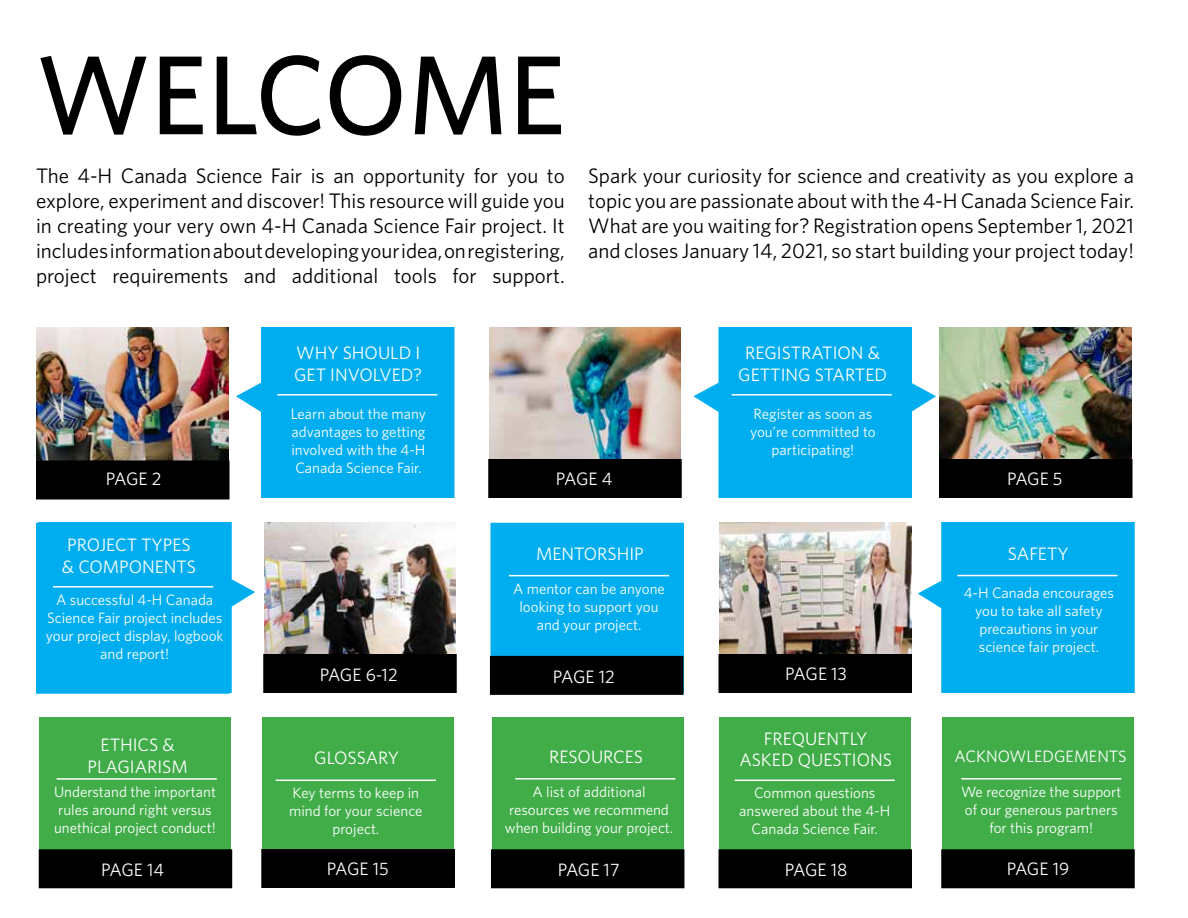
<style>
.page{position:relative;width:1188px;height:918px;background:#fff}
.page>*{position:absolute;margin:0;border:0;box-sizing:border-box;transform-origin:0 0}
.t1{font:500 112.5px "Whitney";color:#000}
.t2{font:21px/25.2px "Whitney";color:#000;text-align:justify}
.t3{font:18px/21.6px "Whitney";color:#fff;text-align:center}
.t4{font:16.5px "Whitney";color:#fff}
.t5{font:15px/18px "Whitney";color:#fff;text-align:center}
</style>
<div class="page">
<div style="left:490px;top:523px;width:194px;height:171px;background:#00aeef;border:2px solid #00aeef"></div>
<img style="left:37px;top:328px;width:192px;height:132px">
<div style="left:719px;top:718px;width:192px;height:169px;background:#41ad49"></div>
<div style="left:262px;top:718px;width:192px;height:169px;background:#41ad49"></div>
<div style="left:718px;top:327px;width:194px;height:171px;background:#00aeef"></div>
<svg style="left:693px;top:381px;width:28px;height:33px"></svg>
<img style="left:489px;top:328px;width:192px;height:131px">
<img style="left:940px;top:328px;width:192px;height:131px">
<img style="left:264px;top:523px;width:192px;height:131px">
<img style="left:719px;top:523px;width:192px;height:131px">
<div style="left:941px;top:522px;width:194px;height:171px;background:#00aeef;border:2px solid #00aeef"></div>
<div style="left:39px;top:718px;width:192px;height:169px;background:#41ad49"></div>
<div style="left:492px;top:718px;width:192px;height:169px;background:#41ad49"></div>
<div style="left:942px;top:718px;width:192px;height:169px;background:#41ad49"></div>
<div style="left:37px;top:461px;width:192px;height:38px;background:#000"></div>
<div style="left:36px;top:460px;width:194px;height:40px;border:2px solid #000"></div>
<div style="left:489px;top:460px;width:192px;height:37px;background:#000"></div>
<div style="left:488px;top:459px;width:194px;height:39px;border:2px solid #000"></div>
<div style="left:940px;top:460px;width:192px;height:37px;background:#000"></div>
<div style="left:939px;top:459px;width:193px;height:39px;border:2px solid #000"></div>
<div style="left:264px;top:655px;width:192px;height:37px;background:#000"></div>
<div style="left:263px;top:654px;width:194px;height:39px;border:2px solid #000"></div>
<div style="left:719px;top:655px;width:192px;height:37px;background:#000"></div>
<div style="left:718px;top:654px;width:194px;height:39px;border:2px solid #000"></div>
<div style="left:261px;top:327px;width:193px;height:171px;background:#00aeef"></div>
<svg style="left:236px;top:381px;width:28px;height:33px"></svg>
<div style="left:36px;top:523px;width:194px;height:171px;background:#00aeef"></div>
<svg style="left:227px;top:577px;width:28px;height:33px"></svg>
<hr style="left:277px;top:394px;width:160px;height:2px;background:#fff">
<hr style="left:53px;top:586px;width:160px;height:2px;background:#fff">
<hr style="left:515px;top:778px;width:160px;height:2px;background:#fff">
<hr style="left:509px;top:575px;width:160px;height:1px;background:#fff">
<hr style="left:735px;top:780px;width:160px;height:1px;background:#fff">
<hr style="left:961px;top:778px;width:160px;height:2px;background:#fff">
<svg style="left:909px;top:381px;width:27px;height:33px"></svg>
<div style="left:39px;top:850px;width:192px;height:38px;background:#000"></div>
<div style="left:39px;top:849px;width:193px;height:39px;border:2px solid #000"></div>
<div style="left:492px;top:850px;width:192px;height:38px;background:#000"></div>
<div style="left:491px;top:849px;width:193px;height:39px;border:2px solid #000"></div>
<div style="left:262px;top:850px;width:192px;height:37px;background:#000"></div>
<div style="left:261px;top:849px;width:194px;height:39px;border:2px solid #000"></div>
<div style="left:719px;top:850px;width:192px;height:38px;background:#000"></div>
<div style="left:718px;top:849px;width:194px;height:39px;border:2px solid #000"></div>
<div style="left:942px;top:850px;width:192px;height:38px;background:#000"></div>
<div style="left:941px;top:849px;width:194px;height:39px;border:2px solid #000"></div>
<svg style="left:918px;top:578px;width:26px;height:33px"></svg>
<hr style="left:732px;top:394px;width:160px;height:2px;background:#fff">
<hr style="left:276px;top:780px;width:160px;height:1px;background:#fff">
<hr style="left:957px;top:575px;width:161px;height:1px;background:#fff">
<div style="left:491px;top:657px;width:192px;height:37px;background:#000"></div>
<div style="left:490px;top:656px;width:193px;height:39px;border:2px solid #000"></div>
<hr style="left:57px;top:778px;width:160px;height:2px;background:#fff">
<h1 class="t1" style="left:36px;top:21px;width:531px">WELCOME</h1>
<p class="t2" style="left:36px;top:162px;width:530px">The 4-H Canada Science Fair is an opportunity for you to explore, experiment and discover! This resource will guide you in creating your very own 4-H Canada Science Fair project. It includes information about developing your idea, on registering, project requirements and additional tools for support.</p>
<p class="t2" style="left:588px;top:162px;width:547px">Spark your curiosity for science and creativity as you explore a topic you are passionate about with the 4-H Canada Science Fair.<br>What are you waiting for? Registration opens September 1, 2021 and closes January 14, 2021, so start building your project today!</p>
<p class="t3" style="left:294px;top:342px;width:130px;text-align:left">WHY SHOULD I<br>GET INVOLVED?</p>
<p class="t5" style="left:291px;top:404px;width:137px;text-align:justify">Learn about the many advantages to getting involved with the 4-H Canada Science Fair.</p>
<p class="t3" style="left:738px;top:342px;width:150px">REGISTRATION &amp;<br>GETTING STARTED</p>
<p class="t5" style="left:750px;top:404px;width:127px">Register as soon as you’re committed to participating!</p>
<p class="t3" style="left:106px;top:468px;width:57px">PAGE 2</p>
<p class="t3" style="left:556px;top:468px;width:58px">PAGE 4</p>
<p class="t3" style="left:1007px;top:468px;width:57px">PAGE 5</p>
<p class="t3" style="left:62px;top:534px;width:136px;text-align:left">PROJECT TYPES &amp; COMPONENTS</p>
<p class="t5" style="left:46px;top:590px;width:179px">A successful 4-H Canada<br>Science Fair project includes your project display, logbook and report!</p>
<p class="t3" style="left:88px;top:734px;width:102px">ETHICS &amp;<br>PLAGIARISM</p>
<p class="t5" style="left:54px;top:782px;width:163px;text-align:left">Understand the important rules around right versus unethical project conduct!</p>
<p class="t3" style="left:536px;top:542px;width:109px">MENTORSHIP</p>
<p class="t5" style="left:513px;top:579px;width:153px">A mentor can be anyone looking to support you and your project.</p>
<p class="t3" style="left:320px;top:664px;width:79px">PAGE 6-12</p>
<p class="t3" style="left:785px;top:663px;width:63px">PAGE 13</p>
<p class="t3" style="left:553px;top:666px;width:63px">PAGE 12</p>
<p class="t3" style="left:314px;top:747px;width:87px">GLOSSARY</p>
<p class="t5" style="left:289px;top:784px;width:135px">Key terms to keep in mind for your science project.</p>
<p class="t3" style="left:549px;top:745px;width:96px">RESOURCES</p>
<p class="t5" style="left:505px;top:782px;width:170px">A list of additional resources we recommend when building your project.</p>
<p class="t3" style="left:739px;top:727px;width:154px">FREQUENTLY<br>ASKED QUESTIONS</p>
<p class="t5" style="left:739px;top:784px;width:153px">Common questions answered about the 4-H<br>Canada Science Fair.</p>
<p class="t3" style="left:1008px;top:542px;width:63px">SAFETY</p>
<p class="t5" style="left:964px;top:583px;width:152px">4-H Canada encourages you to take all safety precautions in your science fair project.</p>
<p class="t4" style="left:955px;top:745px;width:174px">ACKNOWLEDGEMENTS</p>
<p class="t5" style="left:961px;top:782px;width:162px">We recognize the support of our generous partners for this program!</p>
<p class="t3" style="left:101px;top:859px;width:65px">PAGE 14</p>
<p class="t3" style="left:327px;top:858px;width:63px">PAGE 15</p>
<p class="t3" style="left:558px;top:859px;width:63px">PAGE 17</p>
<p class="t3" style="left:785px;top:859px;width:64px">PAGE 18</p>
<p class="t3" style="left:1007px;top:858px;width:64px">PAGE 19</p>
</div>
